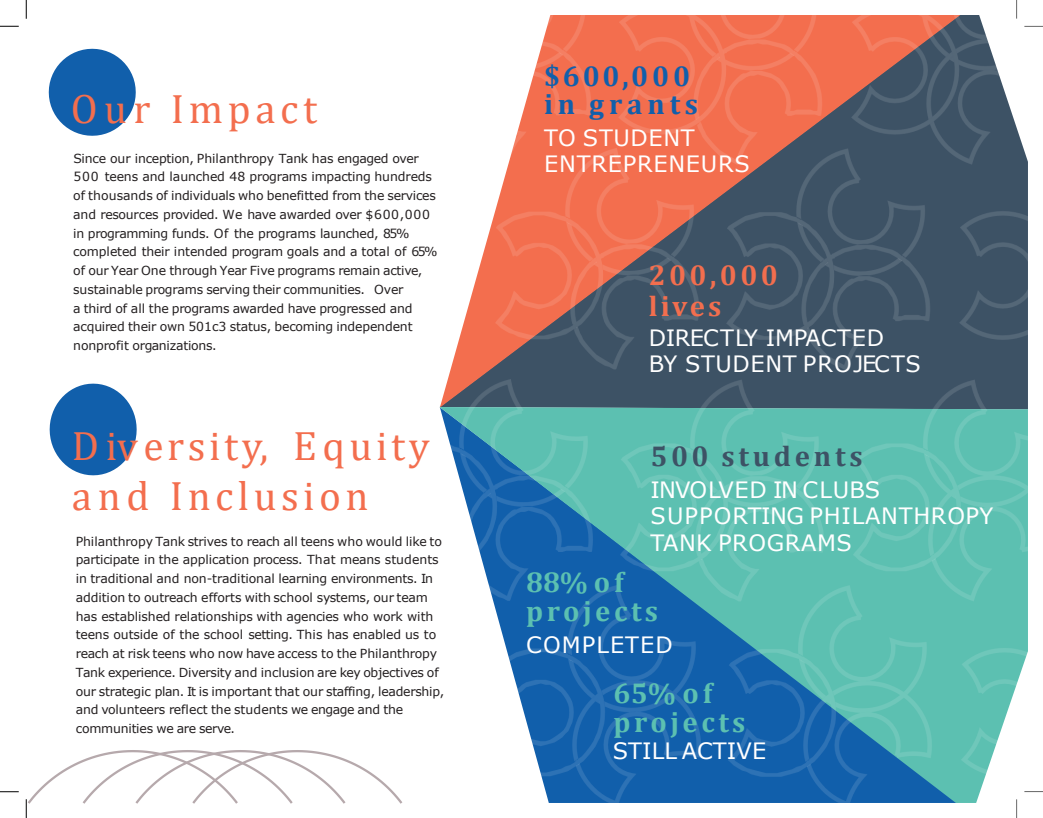
<style>
.page{position:relative;width:1043px;height:818px;background:#fff}
.page>*{position:absolute;margin:0;border:0;box-sizing:border-box;transform-origin:0 0}
.t1{font:41.25px/49.5px "Cambria";letter-spacing:.11em;color:#f36e4e}
.t2{font:700 28.75px/28.8px "Cambria";letter-spacing:.12em;color:#5cc0b1}
.t3{font:700 28.75px "Cambria";letter-spacing:.155em;color:#115fab}
.t4{font:700 28.75px "Cambria";letter-spacing:.115em;color:#f36e4e}
.t5{font:700 28.75px "Cambria";letter-spacing:.13em;color:#3d5265}
.t6{font:22.5px/26.2px "Verdana";letter-spacing:.03em;color:#fff}
.t7{font:22.5px "Verdana";letter-spacing:.005em;color:#fff}
.t8{font:12.5px/18.8px "Verdana";letter-spacing:-.015em;color:#231f20}
</style>
<div class="page">
<svg style="left:447px;top:370px;width:513px;height:10px;background:#495464"></svg>
<svg style="left:49px;top:49px;width:87px;height:87px"></svg>
<img style="left:450px;top:0;width:592px;height:370px">
<img style="left:439px;top:380px;width:603px;height:437px">
<svg style="left:50px;top:383px;width:87px;height:92px"></svg>
<svg style="left:0;top:26px;width:19px;height:1px"></svg>
<svg style="left:0;top:791px;width:19px;height:1px"></svg>
<svg style="left:26px;top:0;width:1px;height:19px"></svg>
<svg style="left:25px;top:750px;width:378px;height:68px"></svg>
<p class="t1" style="left:71px;top:84px;width:247px">Our Impact</p>
<p class="t8" style="left:73px;top:148px;width:366px">Since our inception, Philanthropy Tank has engaged over 500 teens and launched 48 programs impacting hundreds of thousands of individuals who benefitted from the services and resources provided. We have awarded over $600,000 in programming funds. Of the programs launched, 85% completed their intended program goals and a total of 65% of our Year One through Year Five programs remain active, sustainable programs serving their communities. Over</p>
<p class="t8" style="left:73px;top:298px;width:341px;text-align:justify">a third of all the programs awarded have progressed and acquired their own 501c3 status, becoming independent nonprofit organizations.</p>
<p class="t1" style="left:72px;top:421px;width:359px">Diversity, Equity and Inclusion</p>
<p class="t8" style="left:76px;top:531px;width:370px">Philanthropy Tank strives to reach all teens who would like to participate in the application process. That means students in traditional and non-traditional learning environments. In addition to outreach efforts with school systems, our team has established relationships with agencies who work with teens outside of the school setting. This has enabled us to reach at risk teens who now have access to the Philanthropy Tank experience. Diversity and inclusion are key objectives of our strategic plan. It is important that our staffing, leadership, and volunteers reflect the students we engage and the communities we are serve.</p>
<h2 class="t3" style="left:544px;top:55px;width:148px">$600,000</h2>
<p class="t3" style="left:544px;top:84px;width:155px">in grants</p>
<p class="t6" style="left:544px;top:125px;width:207px">TO STUDENT<br>ENTREPRENEURS</p>
<p class="t4" style="left:648px;top:255px;width:131px">200,000</p>
<p class="t4" style="left:648px;top:286px;width:74px">lives</p>
<p class="t6" style="left:648px;top:324px;width:274px">DIRECTLY IMPACTED<br>BY STUDENT PROJECTS</p>
<p class="t5" style="left:650px;top:436px;width:213px">500 students</p>
<p class="t6" style="left:650px;top:476px;width:344px">INVOLVED IN CLUBS<br>SUPPORTING PHILANTHROPY<br>TANK PROGRAMS</p>
<p class="t2" style="left:526px;top:567px;width:133px">88% of projects</p>
<p class="t6" style="left:526px;top:631px;width:148px">COMPLETED</p>
<p class="t2" style="left:613px;top:678px;width:133px">65% of projects</p>
<p class="t7" style="left:612px;top:735px;width:155px">STILL ACTIVE</p>
</div>
